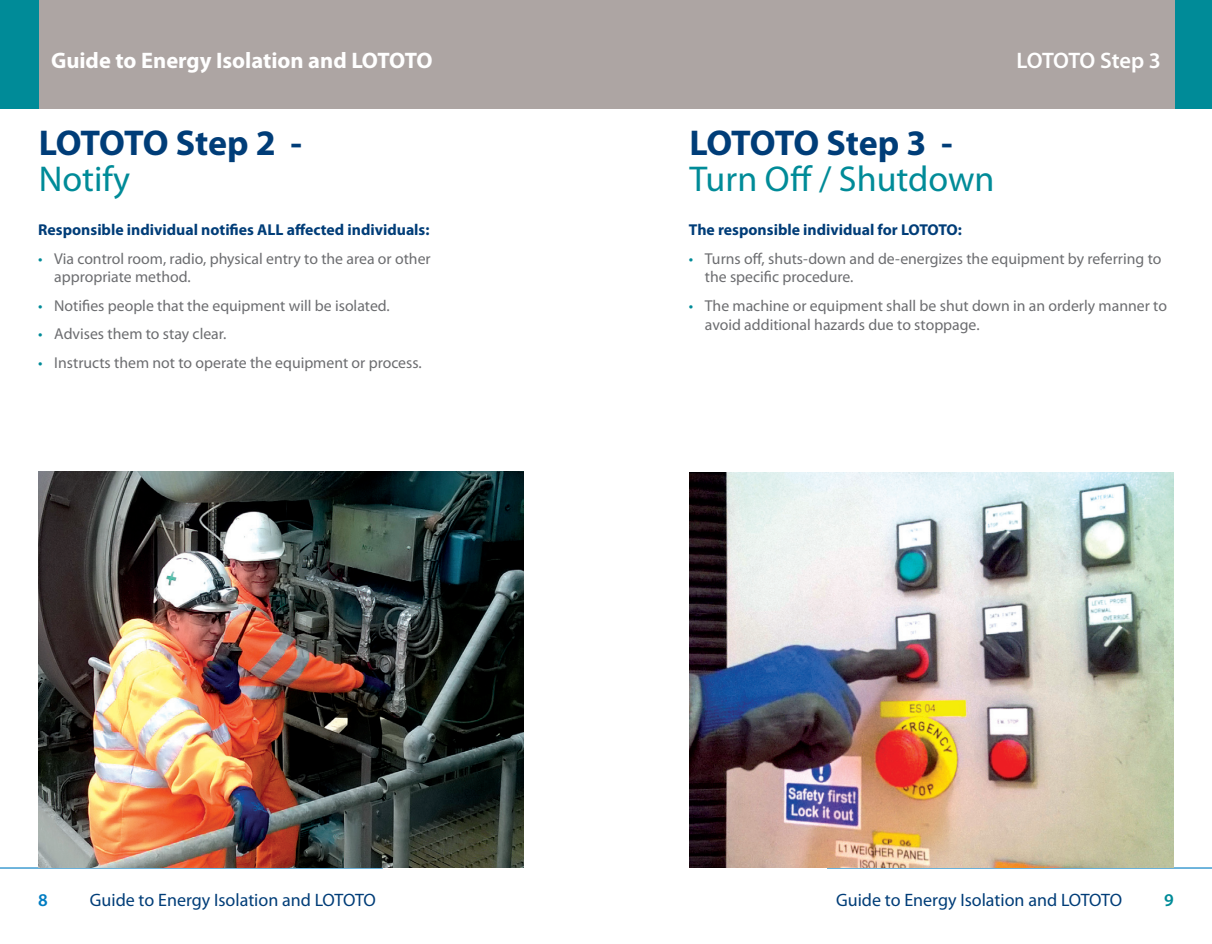
<style>
.page{position:relative;width:1212px;height:944px;background:#fff}
.page>*{position:absolute;margin:0;border:0;box-sizing:border-box;transform-origin:0 0}
.t1{font:36px/36px "Myriad Pro";color:#008b98}
.t2{font:700 36px/36px "Myriad Pro";letter-spacing:-.03em;color:#003d78}
.t3{font:700 22.5px "Myriad Pro";color:#fff}
.t4{font:600 22.5px "Myriad Pro";letter-spacing:-.025em;color:#fff}
.t5{font:18px "Myriad Pro";color:#003d78}
.t6{font:600 18px "Myriad Pro";color:#008b98}
.t7{font:600 18px "Myriad Pro";color:#007cc2}
.t8{font:15.75px/18.9px "Myriad Pro";color:#6c6d70}
.t9{font:700 15.75px "Myriad Pro";color:#003d78}
.s1{font-weight:400;color:#008b98}
.s2{color:#008b98}
.s3{font-weight:700;color:#003d78}
</style>
<div class="page">
<div style="left:606px;top:0;width:606px;height:108px;background:#ada5a3"></div>
<hr style="left:827px;top:867px;width:385px;height:2px;background:#007cc2">
<div style="left:1175px;top:0;width:37px;height:108px;background:#008b98"></div>
<div style="left:0;top:0;width:625px;height:108px;background:#ada5a3"></div>
<div style="left:0;top:0;width:38px;height:108px;background:#008b98"></div>
<hr style="left:0;top:867px;width:383px;height:2px;background:#007cc2">
<img style="left:38px;top:472px;width:485px;height:395px">
<img style="left:689px;top:472px;width:484px;height:395px">
<p class="t3" style="left:51px;top:48px;width:383px">Guide to Energy Isolation and LOTOTO</p>
<p class="t4" style="left:1016px;top:48px;width:146px">LOTOTO Step 3</p>
<p class="t2" style="left:39px;top:125px;width:265px">LOTOTO Step 2 -<br><span class="s1">Notify</span></p>
<p class="t9" style="left:38px;top:221px;width:393px">Responsible individual notifies ALL affected individuals:</p>
<p class="t8" style="left:54px;top:249px;width:378px;text-indent:-16px"><span class="s2">•</span> Via control room, radio, physical entry to the area or other appropriate method.</p>
<p class="t8" style="left:38px;top:296px;width:353px"><span class="s2">•</span> Notifies people that the equipment will be isolated.</p>
<p class="t8" style="left:38px;top:325px;width:190px"><span class="s2">•</span> Advises them to stay clear.</p>
<p class="t8" style="left:38px;top:353px;width:385px"><span class="s2">•</span> Instructs them not to operate the equipment or process.</p>
<p class="t1" style="left:689px;top:125px;width:307px"><span class="s3">LOTOTO Step 3 -<br></span>Turn Off / Shutdown</p>
<p class="t9" style="left:689px;top:221px;width:274px">The responsible individual for LOTOTO:</p>
<p class="t8" style="left:705px;top:249px;width:458px;text-indent:-16px"><span class="s2">•</span> Turns off, shuts-down and de-energizes the equipment by referring to the specific procedure.</p>
<p class="t8" style="left:705px;top:296px;width:464px;text-indent:-16px"><span class="s2">•</span> The machine or equipment shall be shut down in an orderly manner to avoid additional hazards due to stoppage.</p>
<p class="t7" style="left:38px;top:890px;width:11px">8</p>
<p class="t5" style="left:90px;top:891px;width:287px">Guide to Energy Isolation and LOTOTO</p>
<p class="t5" style="left:836px;top:891px;width:287px">Guide to Energy Isolation and LOTOTO</p>
<p class="t6" style="left:1164px;top:890px;width:11px">9</p>
</div>
